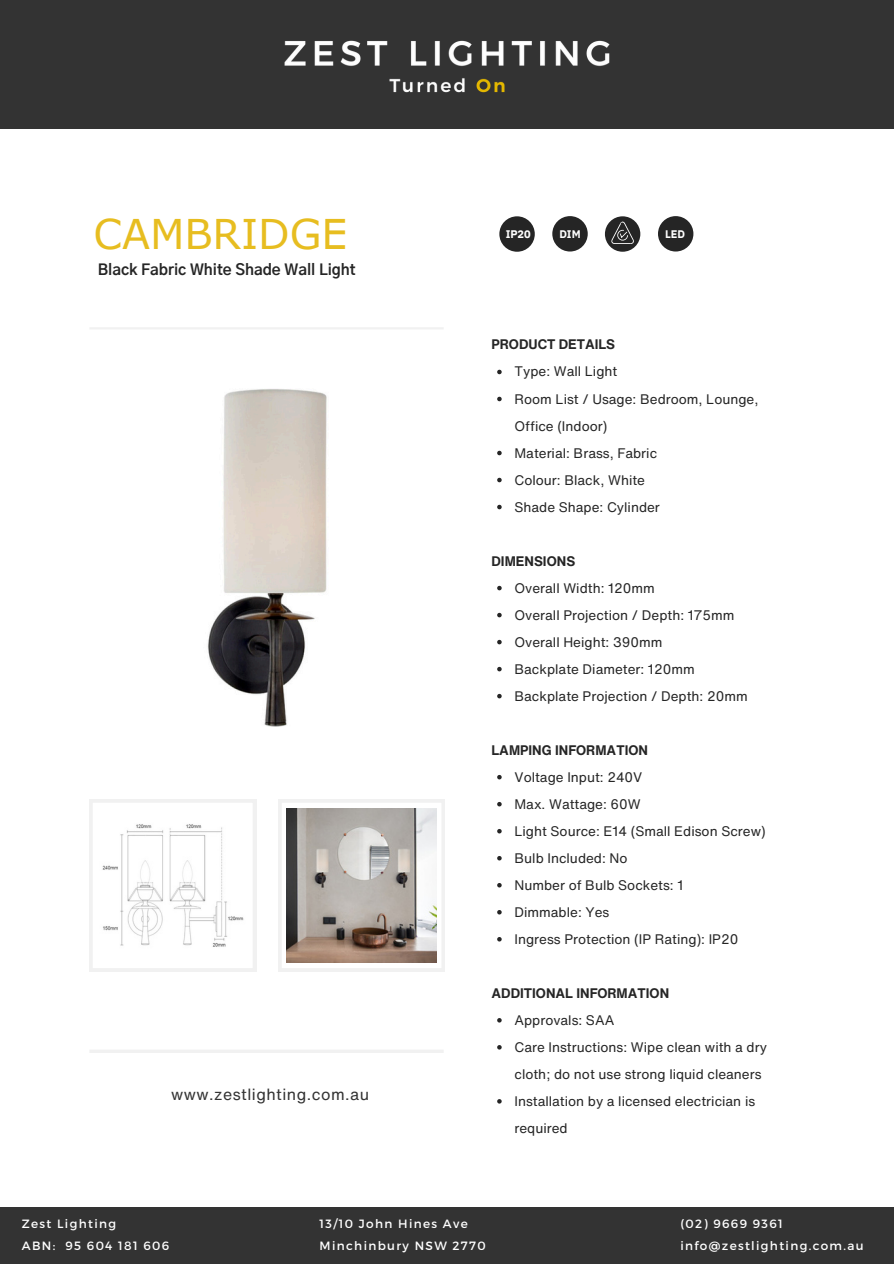
<style>
.page{position:relative;width:894px;height:1264px;background:#fff}
.page>*{position:absolute;margin:0;border:0;box-sizing:border-box;transform-origin:0 0}
.t1{font:40.95px "Verdana Pro";color:#e7bd20}
.t2{font:15.9px "Helvetica Now Text";letter-spacing:.03em;color:#333}
.t3{font:700 15.15px "Gothic A1";color:#252525}
.t4{font:13.5px/27px "Helvetica Now Text";color:#252525}
.t5{font:700 13.5px "Helvetica Now Text";color:#252525}
.t6{font:12px "Montserrat";letter-spacing:.11em;color:#fff}
.t7{font:700 10.95px "IBM Plex Sans";color:#fff}
</style>
<div class="page">
<div style="left:0;top:0;width:893px;height:129px;background:#333"></div>
<svg style="left:89px;top:799px;width:167px;height:172px"></svg>
<svg style="left:278px;top:799px;width:166px;height:172px"></svg>
<img style="left:284px;top:40px;width:326px;height:53px">
<div style="left:0;top:1207px;width:893px;height:56px;background:#333"></div>
<hr style="left:89px;top:327px;width:354px;height:2px;background:#f1f1f1">
<hr style="left:89px;top:1049px;width:354px;height:3px;background:#f1f1f1">
<img style="left:207px;top:389px;width:120px;height:337px">
<img style="left:287px;top:808px;width:149px;height:154px">
<img style="left:98px;top:808px;width:149px;height:154px">
<svg style="left:497px;top:370px;width:4px;height:4px"></svg>
<svg style="left:497px;top:397px;width:4px;height:4px"></svg>
<svg style="left:497px;top:451px;width:4px;height:4px"></svg>
<svg style="left:497px;top:478px;width:4px;height:4px"></svg>
<svg style="left:497px;top:505px;width:4px;height:4px"></svg>
<svg style="left:497px;top:586px;width:4px;height:4px"></svg>
<svg style="left:497px;top:613px;width:4px;height:4px"></svg>
<svg style="left:497px;top:640px;width:4px;height:4px"></svg>
<svg style="left:497px;top:667px;width:4px;height:4px"></svg>
<svg style="left:497px;top:694px;width:4px;height:4px"></svg>
<svg style="left:497px;top:775px;width:4px;height:4px"></svg>
<svg style="left:497px;top:802px;width:4px;height:4px"></svg>
<svg style="left:497px;top:829px;width:4px;height:4px"></svg>
<svg style="left:497px;top:856px;width:4px;height:4px"></svg>
<svg style="left:497px;top:883px;width:4px;height:4px"></svg>
<svg style="left:497px;top:910px;width:4px;height:4px"></svg>
<svg style="left:497px;top:937px;width:4px;height:4px"></svg>
<svg style="left:497px;top:1018px;width:4px;height:4px"></svg>
<svg style="left:497px;top:1045px;width:4px;height:4px"></svg>
<svg style="left:497px;top:1099px;width:4px;height:4px"></svg>
<div style="left:499px;top:216px;width:35px;height:36px;background:#252525;border-radius:50%"></div>
<div style="left:604px;top:216px;width:36px;height:36px;background:#252525;border-radius:50%"></div>
<svg style="left:611px;top:221px;width:23px;height:23px"></svg>
<div style="left:657px;top:216px;width:36px;height:35px;background:#252525;border-radius:50%"></div>
<div style="left:552px;top:216px;width:35px;height:35px;background:#252525;border-radius:50%"></div>
<p class="t1" style="left:94px;top:207px;width:255px">CAMBRIDGE</p>
<p class="t3" style="left:98px;top:263px;width:259px">Black Fabric White Shade Wall Light</p>
<p class="t2" style="left:171px;top:1082px;width:199px">www.zestlighting.com.au</p>
<p class="t7" style="left:505px;top:227px;width:27px">IP20</p>
<p class="t7" style="left:559px;top:227px;width:23px">DIM</p>
<p class="t7" style="left:665px;top:227px;width:22px">LED</p>
<p class="t5" style="left:491px;top:334px;width:125px">PRODUCT DETAILS</p>
<p class="t4" style="left:514px;top:358px;width:104px">Type: Wall Light</p>
<h3 class="t4" style="left:514px;top:385px;width:245px">Room List / Usage: Bedroom, Lounge,<br>Office (Indoor)</h3>
<h6 class="t4" style="left:514px;top:439px;width:144px">Material: Brass, Fabric</h6>
<h6 class="t4" style="left:514px;top:466px;width:132px">Colour: Black, White</h6>
<h6 class="t4" style="left:514px;top:493px;width:147px">Shade Shape: Cylinder</h6>
<h6 class="t5" style="left:491px;top:550px;width:85px">DIMENSIONS</h6>
<h4 class="t4" style="left:514px;top:574px;width:142px">Overall Width: 120mm</h4>
<p class="t4" style="left:514px;top:601px;width:221px">Overall Projection / Depth: 175mm</p>
<p class="t4" style="left:514px;top:628px;width:149px">Overall Height: 390mm</p>
<p class="t4" style="left:514px;top:655px;width:182px">Backplate Diameter: 120mm</p>
<p class="t4" style="left:514px;top:682px;width:235px">Backplate Projection / Depth: 20mm</p>
<p class="t5" style="left:491px;top:739px;width:158px">LAMPING INFORMATION</p>
<h4 class="t4" style="left:514px;top:763px;width:129px">Voltage Input: 240V</h4>
<p class="t4" style="left:514px;top:790px;width:128px">Max. Wattage: 60W</p>
<p class="t4" style="left:514px;top:817px;width:253px">Light Source: E14 (Small Edison Screw)</p>
<p class="t4" style="left:514px;top:844px;width:114px">Bulb Included: No</p>
<p class="t4" style="left:514px;top:871px;width:170px">Number of Bulb Sockets: 1</p>
<p class="t4" style="left:514px;top:898px;width:96px">Dimmable: Yes</p>
<h4 class="t4" style="left:514px;top:925px;width:225px">Ingress Protection (IP Rating): IP20</h4>
<p class="t5" style="left:491px;top:982px;width:179px">ADDITIONAL INFORMATION</p>
<p class="t4" style="left:514px;top:1006px;width:101px">Approvals: SAA</p>
<p class="t4" style="left:514px;top:1033px;width:254px">Care Instructions: Wipe clean with a dry cloth; do not use strong liquid cleaners</p>
<p class="t4" style="left:514px;top:1087px;width:242px">Installation by a licensed electrician is required</p>
<h4 class="t6" style="left:22px;top:1216px;width:96px">Zest Lighting</h4>
<p class="t6" style="left:22px;top:1238px;width:149px">ABN: 95 604 181 606</p>
<p class="t6" style="left:319px;top:1216px;width:150px">13/10 John Hines Ave</p>
<p class="t6" style="left:319px;top:1238px;width:167px">Minchinbury NSW 2770</p>
<p class="t6" style="left:680px;top:1216px;width:104px">(02) 9669 9361</p>
<p class="t6" style="left:680px;top:1238px;width:185px">info@zestlighting.com.au</p>
</div>
